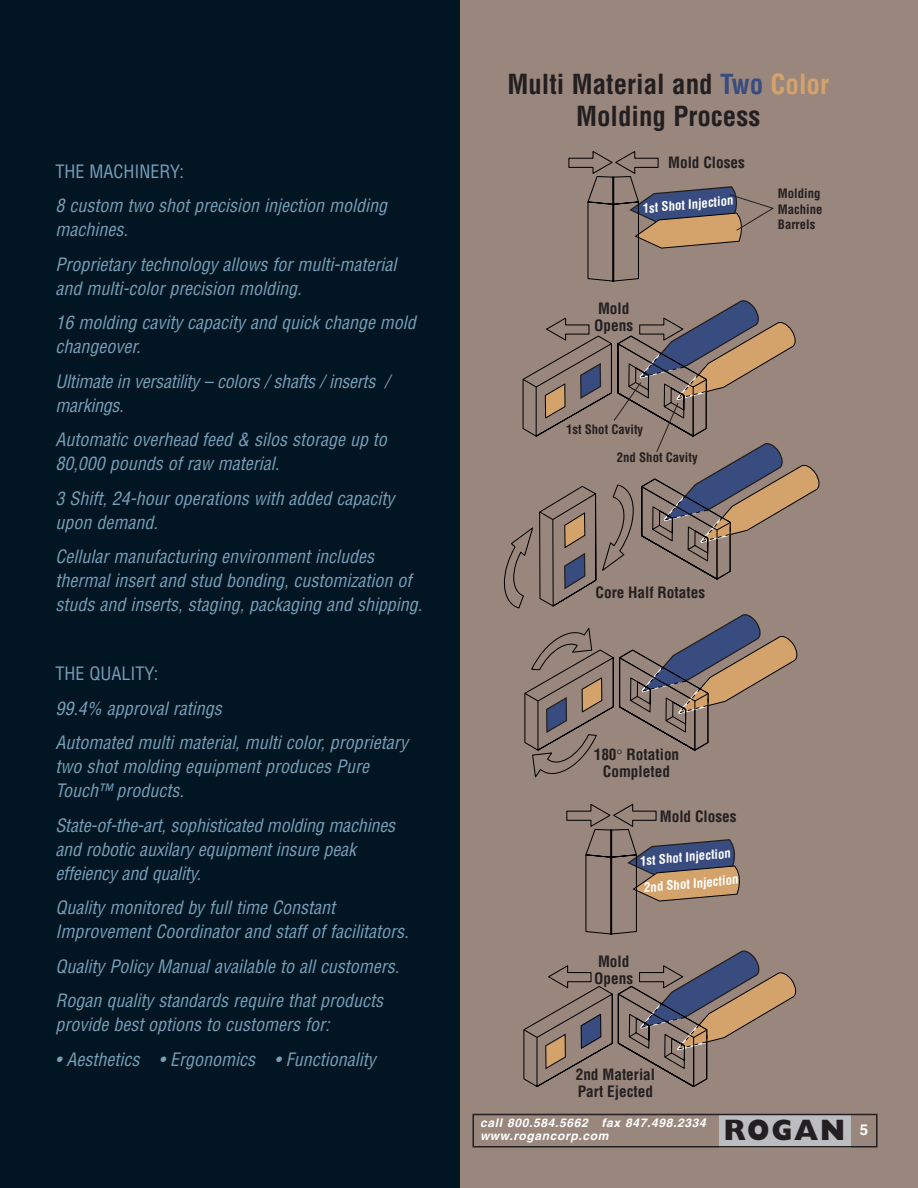
<style>
.page{position:relative;width:918px;height:1188px;background:#fff}
.page>*{position:absolute;margin:0;border:0;box-sizing:border-box;transform-origin:0 0}
.t1{font:800 29.7px "Gill Sans";letter-spacing:.065em;color:#231f20;scale:.91 1}
.t2{font:700 condensed 27px/32.4px "Helvetica";color:#231f20;text-align:center}
.t3{font:italic condensed 18px/24px "Helvetica";color:#789fb9}
.t4{font:condensed 18px "Helvetica";color:#789fb9}
.t5{font:700 condensed 15.3px/16.5px "Helvetica";color:#231f20}
.t6{font:700 condensed 12.75px/27px "Helvetica";color:#fff}
.t7{font:700 condensed 12.75px/15.3px "Helvetica";color:#231f20}
.t8{font:italic 700 12px/13.5px "Helvetica";letter-spacing:.055em;color:#fff}
.s1{color:#394c7f}
.s2{color:#d4a36b}
</style>
<div class="page">
<div style="left:460px;top:0;width:458px;height:1188px;background:#99877d"></div>
<div style="left:719px;top:1114px;width:131px;height:34px;background:#bcbdc0"></div>
<div style="left:472px;top:1114px;width:406px;height:34px;border:2px solid #231f20"></div>
<div style="left:0;top:0;width:460px;height:1188px;background:#011622"></div>
<svg style="left:566px;top:804px;width:174px;height:131px"></svg>
<svg style="left:568px;top:151px;width:206px;height:131px"></svg>
<svg style="left:523px;top:950px;width:274px;height:137px"></svg>
<svg style="left:504px;top:300px;width:316px;height:478px"></svg>
<p class="t4" style="left:56px;top:164px;width:130px">THE MACHINERY:</p>
<p class="t3" style="left:55px;top:195px;width:333px">8 custom two shot precision injection molding machines.</p>
<p class="t3" style="left:55px;top:254px;width:342px">Proprietary technology allows for multi-material and multi-color precision molding.</p>
<p class="t3" style="left:55px;top:312px;width:362px">16 molding cavity capacity and quick change mold changeover.</p>
<p class="t3" style="left:55px;top:371px;width:335px">Ultimate in versatility – colors / shafts / inserts / markings.</p>
<p class="t3" style="left:55px;top:429px;width:333px">Automatic overhead feed &amp; silos storage up to<br>80,000 pounds of raw material.</p>
<p class="t3" style="left:55px;top:488px;width:341px">3 Shift, 24-hour operations with added capacity upon demand.</p>
<p class="t3" style="left:55px;top:546px;width:368px">Cellular manufacturing environment includes thermal insert and stud bonding, customization of studs and inserts, staging, packaging and shipping.</p>
<p class="t4" style="left:55px;top:667px;width:104px">THE QUALITY:</p>
<p class="t3" style="left:55px;top:692px;width:354px;line-height:34.5px">99.4% approval ratings<br>Automated multi material, multi color, proprietary</p>
<p class="t3" style="left:55px;top:756px;width:315px">two shot molding equipment produces Pure<br>Touch™ products.</p>
<p class="t3" style="left:55px;top:815px;width:341px">State-of-the-art, sophisticated molding machines and robotic auxilary equipment insure peak effeiency and quality.</p>
<p class="t3" style="left:55px;top:897px;width:355px">Quality monitored by full time Constant<br>Improvement Coordinator and staff of facilitators.</p>
<p class="t3" style="left:55px;top:950px;width:345px;line-height:34.5px">Quality Policy Manual available to all customers.<br>Rogan quality standards require that products</p>
<p class="t3" style="left:55px;top:1014px;width:276px">provide best options to customers for:</p>
<p class="t3" style="left:55px;top:1049px;width:322px">• Aesthetics • Ergonomics • Functionality</p>
<h2 class="t2" style="left:507px;top:70px;width:323px">Multi Material and <span class="s1">Two</span> <span class="s2">Color<br></span>Molding Process</h2>
<p class="t5" style="left:668px;top:155px;width:78px">Mold Closes</p>
<p class="t6" style="left:641px;top:196px;width:93px;rotate:-5deg">1st Shot Injection</p>
<p class="t5" style="left:594px;top:302px;width:41px">Mold<br>Opens</p>
<p class="t7" style="left:566px;top:423px;width:79px">1st Shot Cavity</p>
<p class="t7" style="left:617px;top:451px;width:82px">2nd Shot Cavity</p>
<p class="t7" style="left:778px;top:187px;width:46px">Molding<br>Machine<br>Barrels</p>
<p class="t5" style="left:596px;top:585px;width:111px">Core Half Rotates</p>
<p class="t5" style="left:594px;top:748px;width:87px;text-align:center">180 Rotation<br>Completed</p>
<p class="t5" style="left:660px;top:809px;width:78px">Mold Closes</p>
<p class="t6" style="left:639px;top:848px;width:98px;rotate:-5deg">1st Shot Injection<br>2nd Shot Injection</p>
<p class="t5" style="left:594px;top:954px;width:41px">Mold<br>Opens</p>
<p class="t5" style="left:576px;top:1068px;width:81px">2nd Material<br>Part Ejected</p>
<p class="t8" style="left:480px;top:1117px;width:227px">call 800.584.5662 fax 847.498.2334 www.rogancorp.com</p>
<h1 class="t1" style="left:724px;top:1120px;width:160px">ROGAN <sup>5</sup></h1>
</div>
